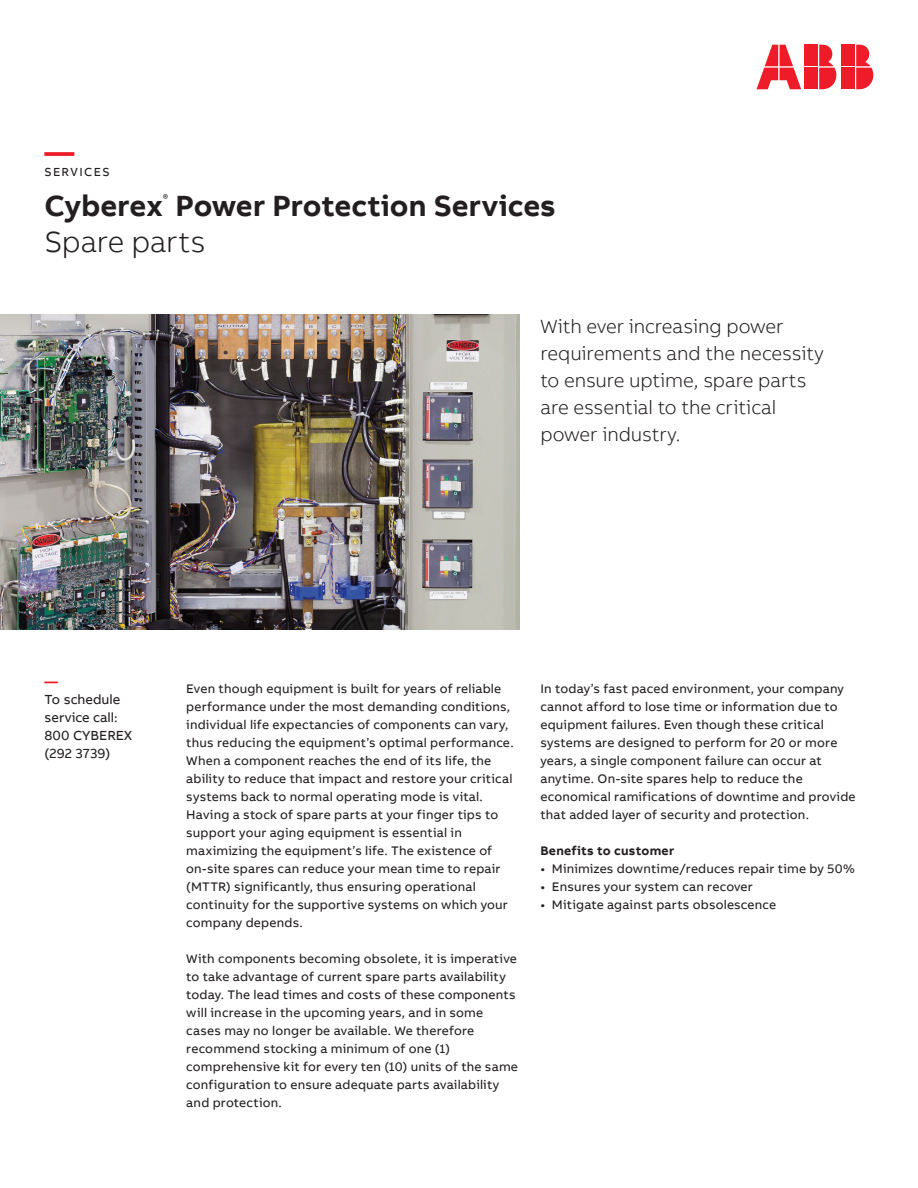
<style>
.page{position:relative;width:918px;height:1188px;background:#fff}
.page>*{position:absolute;margin:0;border:0;box-sizing:border-box;transform-origin:0 0}
.t1{font:700 30px "AB Bvoice";color:#231f20}
.t2{font:300 30px "AB Bvoice";letter-spacing:-.005em;color:#231f20}
.t3{font:700 30px "AB Bvoice";color:#ee1c28}
.t4{font:300 19.5px/27px "AB Bvoice";letter-spacing:-.005em;color:#231f20}
.t5{font:13.5px/18px "AB Bvoice";color:#231f20}
.t6{font:700 13.5px "AB Bvoice";color:#ee1c28}
.t7{font:12.75px/18px "AB Bvoice";letter-spacing:.015em;color:#231f20}
.t8{font:700 12.75px "AB Bvoice";letter-spacing:.02em;color:#231f20}
.t9{font:12px "AB Bvoice";letter-spacing:.12em;color:#231f20}
.t10{font:9.9px "AB Bvoice";color:#231f20}
</style>
<div class="page">
<div style="left:842px;top:45px;width:13px;height:21px;background:#ee1c28"></div>
<div style="left:842px;top:68px;width:13px;height:21px;background:#ee1c28"></div>
<svg style="left:856px;top:45px;width:17px;height:44px"></svg>
<svg style="left:757px;top:45px;width:44px;height:44px"></svg>
<div style="left:805px;top:45px;width:13px;height:21px;background:#ee1c28"></div>
<div style="left:805px;top:68px;width:13px;height:21px;background:#ee1c28"></div>
<svg style="left:819px;top:45px;width:17px;height:44px"></svg>
<img style="left:0;top:315px;width:519px;height:315px">
<h1 class="t3" style="left:44px;top:132px;width:31px">—</h1>
<p class="t9" style="left:44px;top:165px;width:67px">SERVICES</p>
<h1 class="t1" style="left:44px;top:186px;width:513px">Cyberex Power Protection Services</h1>
<p class="t10" style="left:163px;top:191px;width:7px">®</p>
<h1 class="t2" style="left:44px;top:224px;width:163px">Spare parts</h1>
<h2 class="t4" style="left:540px;top:313px;width:285px">With ever increasing power requirements and the necessity to ensure uptime, spare parts are essential to the critical power industry.</h2>
<p class="t6" style="left:45px;top:673px;width:15px">—</p>
<p class="t5" style="left:45px;top:691px;width:89px">To schedule service call:<br>800 CYBEREX (292 3739)</p>
<p class="t7" style="left:186px;top:680px;width:329px">Even though equipment is built for years of reliable performance under the most demanding conditions, individual life expectancies of components can vary, thus reducing the equipment’s optimal performance.<br>When a component reaches the end of its life, the ability to reduce that impact and restore your critical systems back to normal operating mode is vital.<br>Having a stock of spare parts at your finger tips to support your aging equipment is essential in maximizing the equipment’s life. The existence of on-site spares can reduce your mean time to repair (MTTR) significantly, thus ensuring operational continuity for the supportive systems on which your company depends.</p>
<p class="t7" style="left:186px;top:950px;width:333px">With components becoming obsolete, it is imperative to take advantage of current spare parts availability today. The lead times and costs of these components will increase in the upcoming years, and in some cases may no longer be available. We therefore recommend stocking a minimum of one (1) comprehensive kit for every ten (10) units of the same configuration to ensure adequate parts availability and protection.</p>
<p class="t7" style="left:540px;top:680px;width:317px">In today’s fast paced environment, your company cannot afford to lose time or information due to equipment failures. Even though these critical systems are designed to perform for 20 or more years, a single component failure can occur at anytime. On-site spares help to reduce the economical ramifications of downtime and provide that added layer of security and protection.</p>
<p class="t8" style="left:540px;top:843px;width:135px">Benefits to customer</p>
<p class="t7" style="left:540px;top:860px;width:316px">• Minimizes downtime/reduces repair time by 50%</p>
<p class="t7" style="left:540px;top:878px;width:214px">• Ensures your system can recover</p>
<p class="t7" style="left:540px;top:896px;width:237px">• Mitigate against parts obsolescence</p>
</div>
